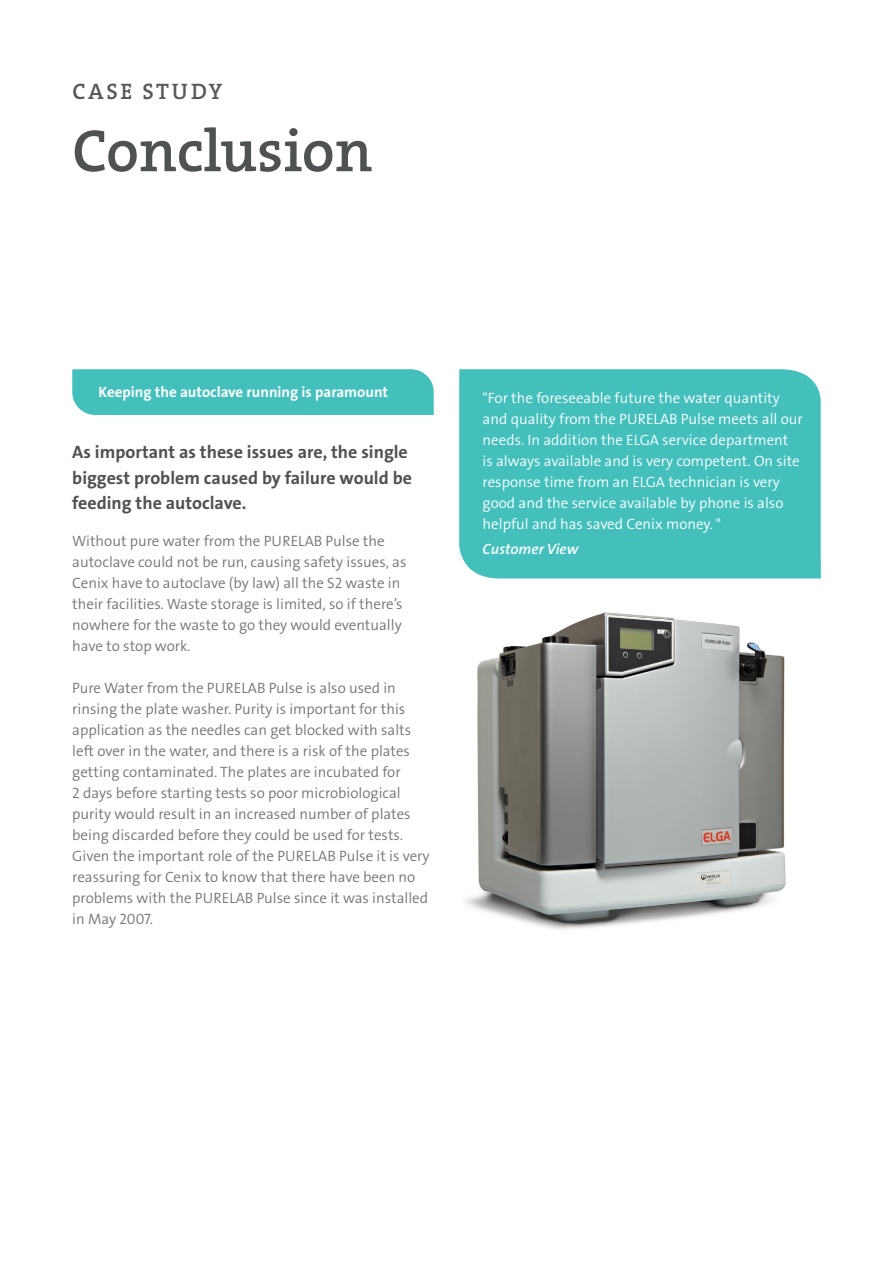
<style>
.page{position:relative;width:893px;height:1263px;background:#fff}
.page>*{position:absolute;margin:0;border:0;box-sizing:border-box;transform-origin:0 0}
.t1{font:60px "The Serif Veolia W6 Se Bld";color:#4f5252}
.t2{font:22.5px "The Serif Veolia W6 Se Bld";letter-spacing:.125em;color:#57585a}
.t3{font:18px/25.5px "The Sans Veolia W7 Bld";color:#4f5252}
.t4{font:15px/21px "The Sans Veolia W4 Se Lig";color:#737778}
.t5{font:15px/21px "The Sans Veolia W4 Se Lig";color:#fff}
.t6{font:15px "The Sans Veolia W7 Bld";color:#fff}
.t7{font:15px "The Sans Veolia W6 Se Bld It";color:#fff}
</style>
<div class="page">
<div style="left:72px;top:369px;width:362px;height:46px;background:#43c0bc"></div>
<img style="left:465px;top:612px;width:321px;height:318px">
<div style="left:459px;top:369px;width:362px;height:211px;background:#43c0bc"></div>
<p class="t2" style="left:73px;top:77px;width:151px">CASE STUDY</p>
<p class="t1" style="left:72px;top:112px;width:302px">Conclusion</p>
<p class="t6" style="left:99px;top:382px;width:291px">Keeping the autoclave running is paramount</p>
<p class="t3" style="left:72px;top:440px;width:341px">As important as these issues are, the single biggest problem caused by failure would be feeding the autoclave.</p>
<p class="t4" style="left:72px;top:530px;width:336px">Without pure water from the PURELAB Pulse the autoclave could not be run, causing safety issues, as Cenix have to autoclave (by law) all the S2 waste in their facilities. Waste storage is limited, so if there’s nowhere for the waste to go they would eventually have to stop work.</p>
<p class="t4" style="left:72px;top:677px;width:359px">Pure Water from the PURELAB Pulse is also used in rinsing the plate washer. Purity is important for this application as the needles can get blocked with salts left over in the water, and there is a risk of the plates getting contaminated. The plates are incubated for<br>2 days before starting tests so poor microbiological purity would result in an increased number of plates being discarded before they could be used for tests.<br>Given the important role of the PURELAB Pulse it is very reassuring for Cenix to know that there have been no problems with the PURELAB Pulse since it was installed in May 2007.</p>
<p class="t5" style="left:483px;top:387px;width:322px">"For the foreseeable future the water quantity and quality from the PURELAB Pulse meets all our needs. In addition the ELGA service department<br>is always available and is very competent. On site response time from an ELGA technician is very good and the service available by phone is also helpful and has saved Cenix money. "</p>
<p class="t7" style="left:483px;top:539px;width:97px">Customer View</p>
</div>
